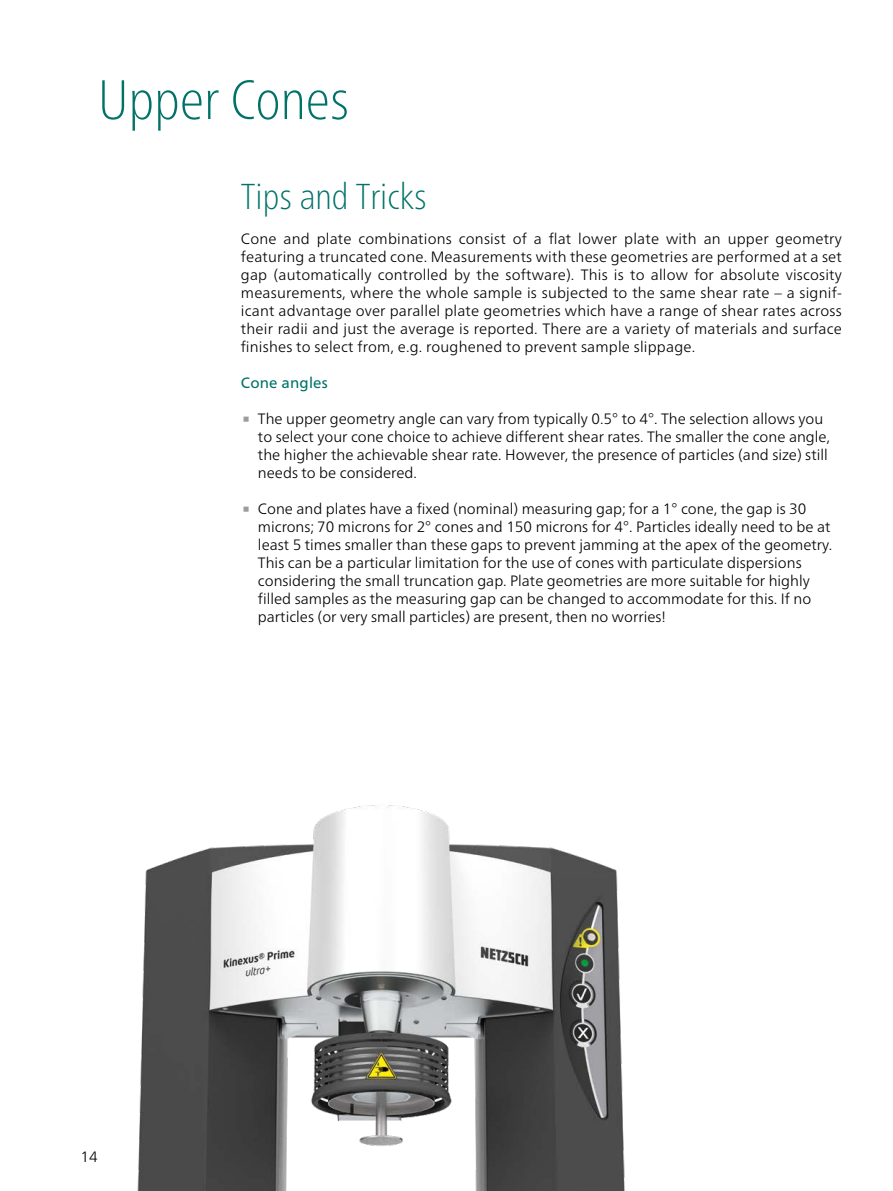
<style>
.page{position:relative;width:893px;height:1191px;background:#fff}
.page>*{position:absolute;margin:0;border:0;box-sizing:border-box;transform-origin:0 0}
.Headline_Titel_n{font:100 condensed 55.5px "Frutiger Neue LTW1 G";color:#007268}
.t1{font:45px "Frutiger Neue LTW1 G";color:#9c9c9d}
.Headline_Titel_n-2{font:100 condensed 36px "Frutiger Neue LTW1 G";color:#007268}
.Fließtext_en_n{font:300 15px/18px "Frutiger Neue LTW1 G";color:#000}
.Fließtext_en_n-2{font:15px "Frutiger Neue LTW1 G";letter-spacing:.01em;color:#007268}
</style>
<div class="page">
<img style="left:137px;top:805px;width:488px;height:386px">
<p class="Headline_Titel_n" style="left:98px;top:59px;width:253px">Upper Cones</p>
<p class="Headline_Titel_n-2" style="left:241px;top:170px;width:187px">Tips and Tricks</p>
<p class="Fließtext_en_n" style="left:241px;top:229px;width:602px;text-align:justify">Cone and plate combinations consist of a flat lower plate with an upper geometry featuring a truncated cone. Measurements with these geometries are performed at a set gap (automatically controlled by the software). This is to allow for absolute viscosity measurements, where the whole sample is subjected to the same shear rate – a signif&shy;icant advantage over parallel plate geometries which have a range of shear rates across their radii and just the average is reported. There are a variety of materials and surface finishes to select from, e.g. roughened to prevent sample slippage.</p>
<p class="Fließtext_en_n-2" style="left:241px;top:374px;width:88px">Cone angles</p>
<p class="t1" style="left:241px;top:389px;width:12px">∙</p>
<p class="Fließtext_en_n" style="left:258px;top:409px;width:574px">The upper geometry angle can vary from typically 0.5° to 4°. The selection allows you to select your cone choice to achieve different shear rates. The smaller the cone angle, the higher the achievable shear rate. However, the presence of particles (and size) still needs to be considered.</p>
<p class="t1" style="left:241px;top:479px;width:12px">∙</p>
<p class="Fließtext_en_n" style="left:258px;top:499px;width:576px">Cone and plates have a fixed (nominal) measuring gap; for a 1° cone, the gap is 30 microns; 70 microns for 2° cones and 150 microns for 4°. Particles ideally need to be at least 5 times smaller than these gaps to prevent jamming at the apex of the geometry.<br>This can be a particular limitation for the use of cones with particulate dispersions considering the small truncation gap. Plate geometries are more suitable for highly filled samples as the measuring gap can be changed to accommodate for this. If no particles (or very small particles) are present, then no worries!</p>
<p class="Fließtext_en_n" style="left:81px;top:1147px;width:19px">14</p>
</div>
